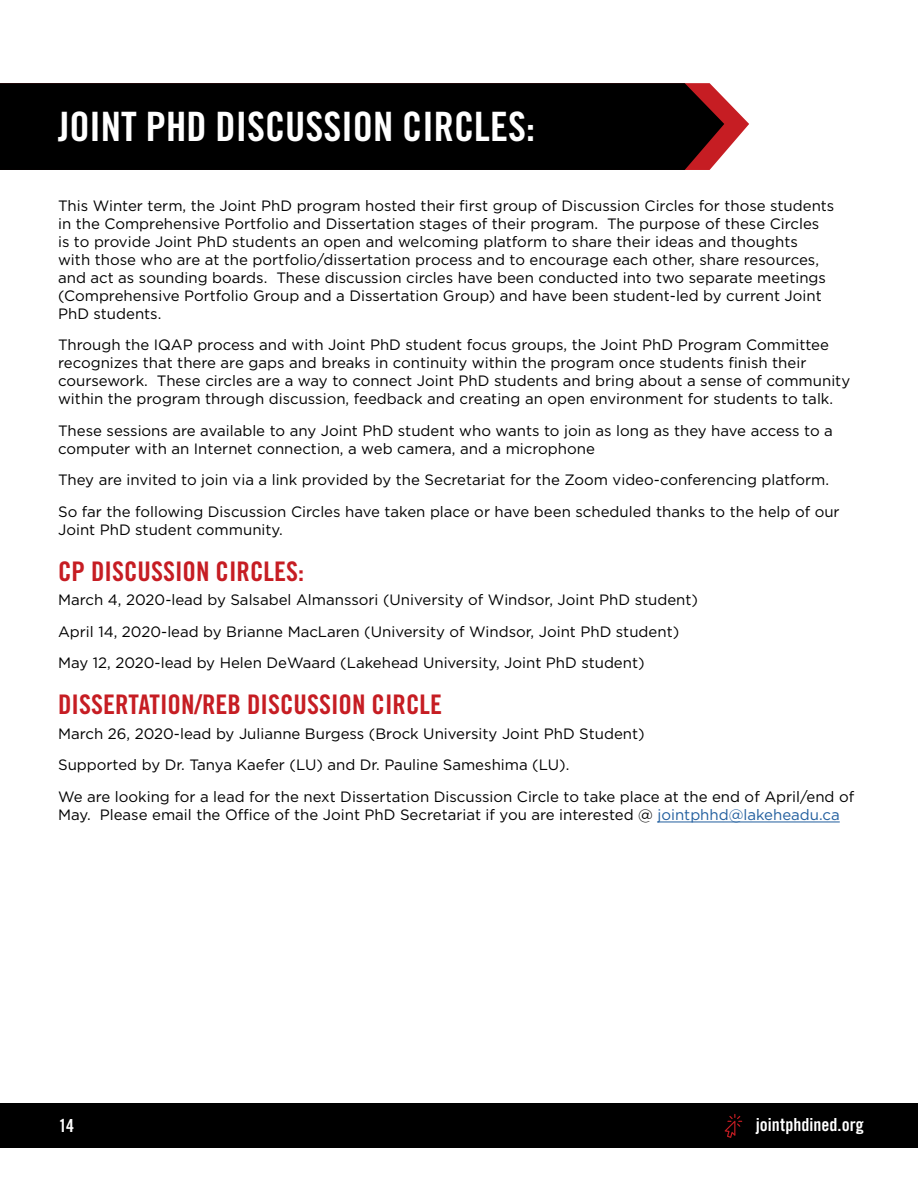
<style>
.page{position:relative;width:918px;height:1188px;background:#fff}
.page>*{position:absolute;margin:0;border:0;box-sizing:border-box;transform-origin:0 0}
.t1{font:40.5px "Trade Gothic LT Std Bd Cn 20";color:#fff}
.t2{font:27px "Trade Gothic LT Std Bd Cn 20";color:#c61d23}
.t3{font:18px "Trade Gothic LT Std Bd Cn 20";color:#fff}
.t4{font:15px/18px "Gotham";color:#000}
.s1{color:#215e9e}
</style>
<div class="page">
<div style="left:0;top:1104px;width:918px;height:44px;background:#000"></div>
<svg style="left:724px;top:1114px;width:18px;height:24px"></svg>
<svg style="left:724px;top:98px;width:25px;height:55px"></svg>
<div style="left:0;top:83px;width:724px;height:87px;background:#000"></div>
<hr style="left:657px;top:822px;width:183px;height:1px;background:#215e9e">
<h1 class="t1" style="left:58px;top:102px;width:478px">JOINT PHD DISCUSSION CIRCLES:</h1>
<p class="t4" style="left:58px;top:196px;width:778px">This Winter term, the Joint PhD program hosted their first group of Discussion Circles for those students in the Comprehensive Portfolio and Dissertation stages of their program. The purpose of these Circles is to provide Joint PhD students an open and welcoming platform to share their ideas and thoughts<br>with those who are at the portfolio/dissertation process and to encourage each other, share resources, and act as sounding boards. These discussion circles have been conducted into two separate meetings (Comprehensive Portfolio Group and a Dissertation Group) and have been student-led by current Joint PhD students.</p>
<p class="t4" style="left:58px;top:336px;width:794px">Through the IQAP process and with Joint PhD student focus groups, the Joint PhD Program Committee recognizes that there are gaps and breaks in continuity within the program once students finish their coursework. These circles are a way to connect Joint PhD students and bring about a sense of community within the program through discussion, feedback and creating an open environment for students to talk.</p>
<p class="t4" style="left:58px;top:421px;width:776px">These sessions are available to any Joint PhD student who wants to join as long as they have access to a computer with an Internet connection, a web camera, and a microphone</p>
<p class="t4" style="left:58px;top:464px;width:783px;line-height:31.5px">They are invited to join via a link provided by the Secretariat for the Zoom video-conferencing platform.<br>So far the following Discussion Circles have taken place or have been scheduled thanks to the help of our</p>
<p class="t4" style="left:58px;top:520px;width:226px">Joint PhD student community.</p>
<h2 class="t2" style="left:58px;top:555px;width:247px">CP DISCUSSION CIRCLES:</h2>
<p class="t4" style="left:58px;top:584px;width:641px;line-height:31.5px">March 4, 2020-lead by Salsabel Almanssori (University of Windsor, Joint PhD student)<br>April 14, 2020-lead by Brianne MacLaren (University of Windsor, Joint PhD student)<br>May 12, 2020-lead by Helen DeWaard (Lakehead University, Joint PhD student)</p>
<h2 class="t2" style="left:58px;top:688px;width:385px">DISSERTATION/REB DISCUSSION CIRCLE</h2>
<p class="t4" style="left:58px;top:718px;width:798px;line-height:31.5px">March 26, 2020-lead by Julianne Burgess (Brock University Joint PhD Student)<br>Supported by Dr. Tanya Kaefer (LU) and Dr. Pauline Sameshima (LU).<br>We are looking for a lead for the next Dissertation Discussion Circle to take place at the end of April/end of</p>
<p class="t4" style="left:58px;top:805px;width:783px">May. Please email the Office of the Joint PhD Secretariat if you are interested @ <span class="s1">jointphhd@lakeheadu.ca</span></p>
<p class="t3" style="left:59px;top:1114px;width:17px">14</p>
<p class="t3" style="left:756px;top:1114px;width:110px">jointphdined.org</p>
</div>
